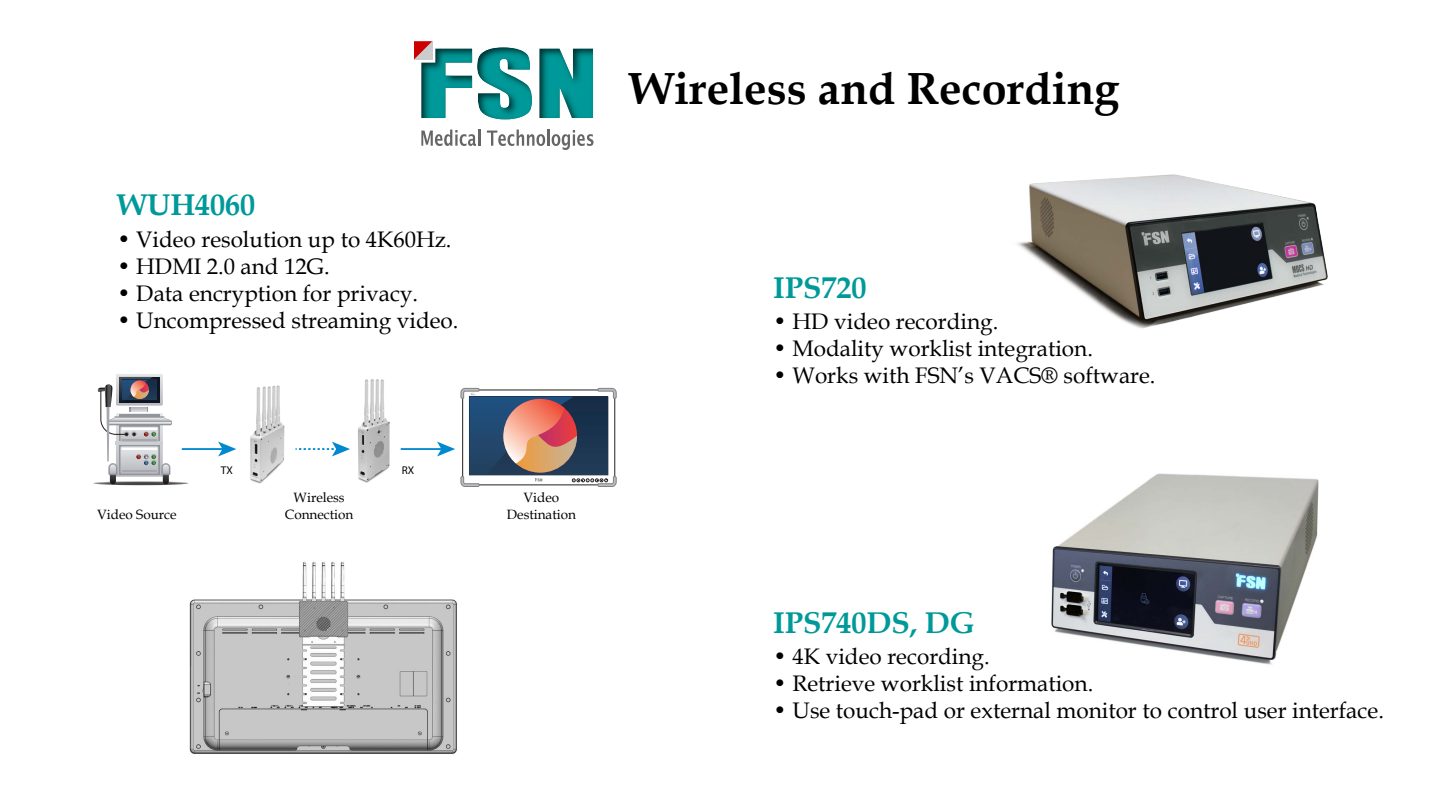
<style>
.page{position:relative;width:1440px;height:810px;background:#fff}
.page>*{position:absolute;margin:0;border:0;box-sizing:border-box;transform-origin:0 0}
.t1{font:700 45px "Book Antiqua";color:#000}
.t2{font:700 30px "Book Antiqua";color:#099}
.t3{font:22.5px "Book Antiqua";color:#000}
.t4{font:13.5px/16.2px "Book Antiqua";color:#000;text-align:center}
.t5{font:11.25px "Myriad Pro";color:#000}
</style>
<div class="page">
<img style="left:1051px;top:473px;width:268px;height:192px">
<img style="left:539px;top:49px;width:54px;height:69px">
<svg style="left:421px;top:130px;width:59px;height:16px"></svg>
<svg style="left:487px;top:130px;width:58px;height:16px"></svg>
<hr style="left:547px;top:130px;width:3px;height:16px;background:#666">
<svg style="left:552px;top:130px;width:42px;height:20px"></svg>
<svg style="left:414px;top:41px;width:118px;height:78px"></svg>
<img style="left:189px;top:561px;width:268px;height:193px">
<img style="left:250px;top:385px;width:35px;height:99px">
<img style="left:358px;top:379px;width:32px;height:104px">
<svg style="left:93px;top:374px;width:96px;height:111px"></svg>
<svg style="left:461px;top:388px;width:155px;height:99px"></svg>
<hr style="left:182px;top:448px;width:41px;height:2px;background:#0089cf">
<svg style="left:218px;top:442px;width:18px;height:14px"></svg>
<svg style="left:296px;top:442px;width:54px;height:14px"></svg>
<hr style="left:401px;top:448px;width:41px;height:2px;background:#0089cf">
<svg style="left:437px;top:442px;width:18px;height:14px"></svg>
<img style="left:1017px;top:174px;width:311px;height:155px">
<h2 class="t2" style="left:117px;top:185px;width:140px">WUH4060</h2>
<p class="t3" style="left:117px;top:223px;width:336px">• Video resolution up to 4K60Hz.</p>
<p class="t3" style="left:117px;top:250px;width:214px">• HDMI 2.0 and 12G.</p>
<p class="t3" style="left:117px;top:277px;width:303px">• Data encryption for privacy.</p>
<p class="t3" style="left:117px;top:304px;width:343px">• Uncompressed streaming video.</p>
<p class="t4" style="left:97px;top:506px;width:81px">Video Source</p>
<p class="t5" style="left:221px;top:464px;width:14px">TX</p>
<p class="t5" style="left:402px;top:464px;width:14px">RX</p>
<p class="t4" style="left:285px;top:489px;width:70px">Wireless<br>Connection</p>
<p class="t4" style="left:507px;top:489px;width:71px">Video<br>Destination</p>
<h1 class="t1" style="left:629px;top:58px;width:491px">Wireless and Recording</h1>
<h2 class="t2" style="left:773px;top:267px;width:95px">IPS720</h2>
<p class="t3" style="left:773px;top:306px;width:227px">• HD video recording.</p>
<p class="t3" style="left:773px;top:333px;width:321px">• Modality worklist integration.</p>
<p class="t3" style="left:773px;top:360px;width:384px">• Works with FSN’s VACS® software.</p>
<h2 class="t2" style="left:773px;top:602px;width:203px">IPS740DS, DG</h2>
<p class="t3" style="left:773px;top:641px;width:218px">• 4K video recording.</p>
<p class="t3" style="left:773px;top:668px;width:322px">• Retrieve worklist information.</p>
<p class="t3" style="left:773px;top:695px;width:612px">• Use touch-pad or external monitor to control user interface.</p>
</div>
